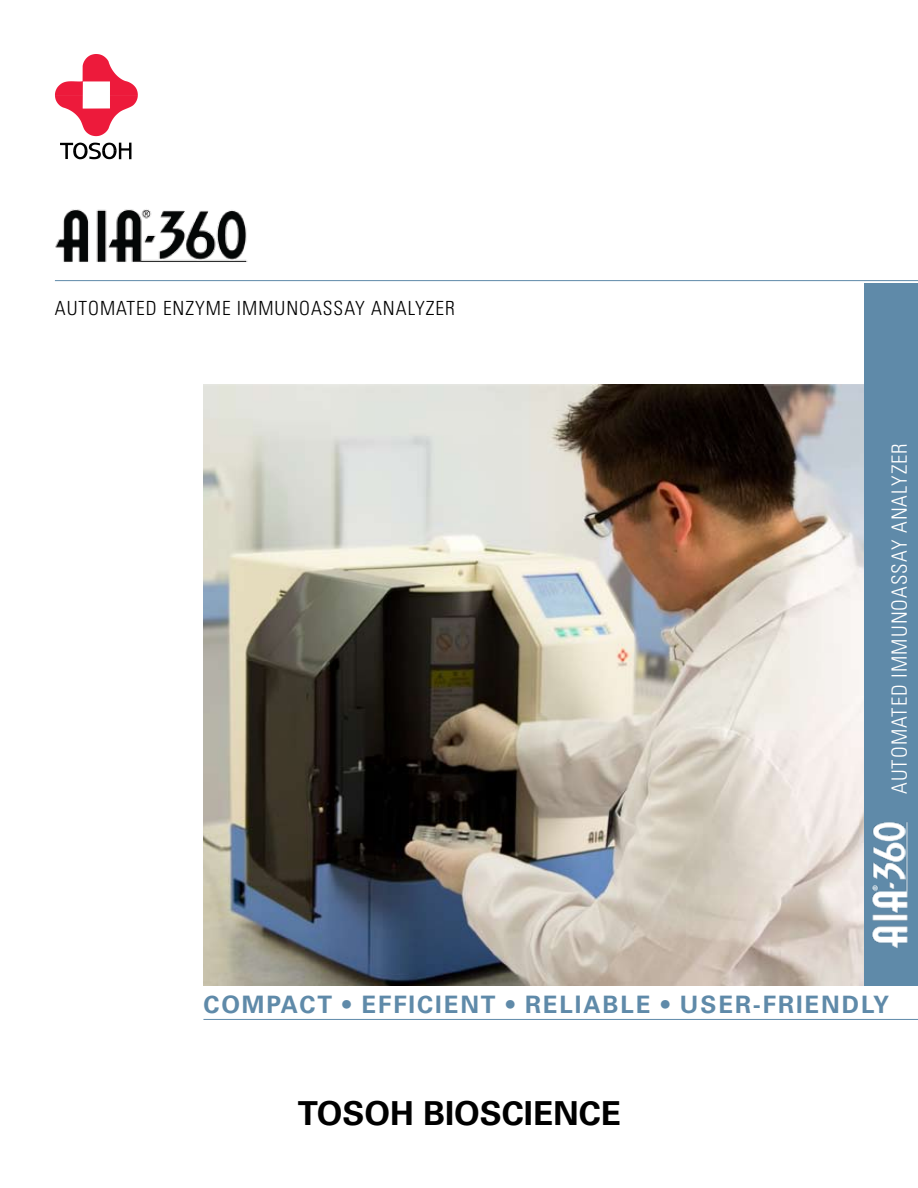
<style>
.page{position:relative;width:918px;height:1188px;background:#fff}
.page>*{position:absolute;margin:0;border:0;box-sizing:border-box;transform-origin:0 0}
.t1{font:700 33px "Univers LT Std";color:#000}
.t2{font:700 24px "Univers LT Std";letter-spacing:.08em;color:#5f8aa9}
.t3{font:300 condensed 21px "Univers LT Std";letter-spacing:.05em;color:#fff}
.t4{font:300 condensed 19.5px "Univers LT Std";letter-spacing:.05em;color:#000}
</style>
<div class="page">
<img style="left:203px;top:385px;width:662px;height:601px">
<svg style="left:55px;top:54px;width:83px;height:82px"></svg>
<svg style="left:60px;top:143px;width:71px;height:16px"></svg>
<hr style="left:55px;top:280px;width:863px;height:1px;background:#5f8aa9">
<hr style="left:203px;top:1019px;width:715px;height:1px;background:#5f8aa9">
<div style="left:865px;top:283px;width:53px;height:707px;background:#5f8aa9"></div>
<div style="left:196px;top:987px;width:722px;height:7px;background:#fff"></div>
<img style="left:872px;top:822px;width:36px;height:126px">
<img style="left:55px;top:209px;width:193px;height:53px">
<p class="t4" style="left:55px;top:297px;width:401px">AUTOMATED ENZYME IMMUNOASSAY ANALYZER</p>
<p class="t3" style="left:887px;top:794px;width:352px;rotate:-90deg">AUTOMATED IMMUNOASSAY ANALYZER</p>
<p class="t2" style="left:203px;top:990px;width:687px">COMPACT • EFFICIENT • RELIABLE • USER-FRIENDLY</p>
<h1 class="t1" style="left:298px;top:1094px;width:325px">TOSOH BIOSCIENCE</h1>
</div>
